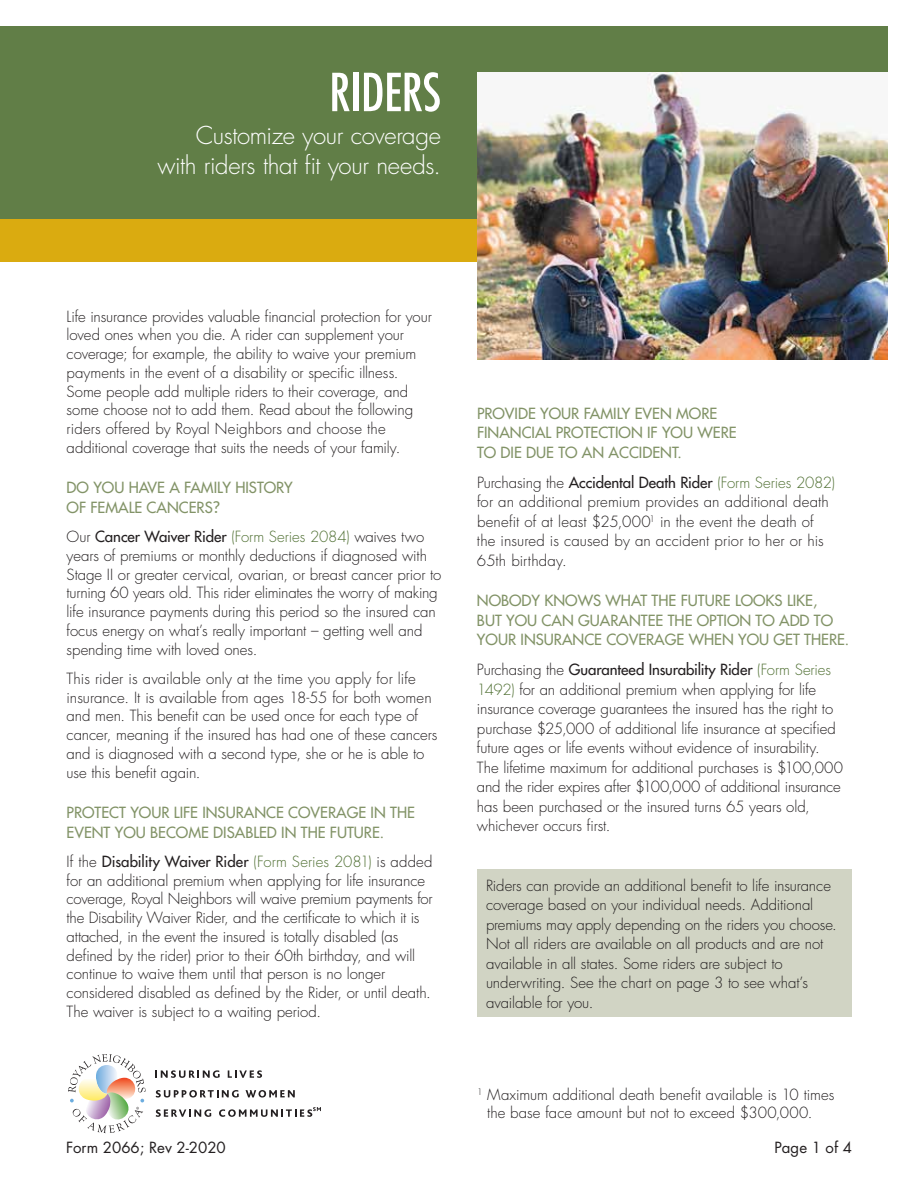
<style>
.page{position:relative;width:918px;height:1188px;background:#fff}
.page>*{position:absolute;margin:0;border:0;box-sizing:border-box;transform-origin:0 0}
.t1{font:condensed 51px "Futura Std";letter-spacing:-.005em;color:#fff}
.t2{font:300 24px/30px "Futura Std";letter-spacing:-.015em;color:#fff;text-align:right}
.t3{font:300 15px/18.8px "Futura Std";letter-spacing:-.005em;color:#231f20}
.t4{font:500 15px/19.5px "Futura Std";color:#829367}
.t5{font:15px "Futura Std";color:#231f20}
.s1{font-family:"Lato";font-size:16.5px}
.s2{font-weight:500}
.s3{color:#507033}
</style>
<div class="page">
<div style="left:0;top:27px;width:887px;height:222px;background:#617e47"></div>
<div style="left:0;top:219px;width:889px;height:43px;background:#daab10"></div>
<img style="left:477px;top:73px;width:410px;height:286px">
<svg style="left:156px;top:1070px;width:64px;height:8px"></svg>
<svg style="left:228px;top:1070px;width:34px;height:8px"></svg>
<svg style="left:156px;top:1090px;width:83px;height:8px"></svg>
<svg style="left:246px;top:1090px;width:49px;height:8px"></svg>
<svg style="left:156px;top:1109px;width:55px;height:8px"></svg>
<svg style="left:219px;top:1107px;width:102px;height:10px"></svg>
<svg style="left:68px;top:1054px;width:78px;height:79px"></svg>
<div style="left:477px;top:869px;width:375px;height:148px;background:#d1d4c4"></div>
<hr style="left:0;top:27px;width:1px;height:224px;background:#507033">
<hr style="left:0;top:219px;width:1px;height:43px;background:#daab10">
<h1 class="t1" style="left:329px;top:62px;width:113px">RIDERS</h1>
<h2 class="t2" style="left:157px;top:121px;width:285px">Customize your coverage with riders that fit your needs.</h2>
<p class="t3" style="left:67px;top:307px;width:367px">Life insurance provides valuable financial protection for your loved ones when you die. A rider can supplement your coverage; for example, the ability to waive your premium payments in the event of a disability or specific illness.<br>Some people add multiple riders to their coverage, and some choose not to add them. Read about the following riders offered by Royal Neighbors and choose the additional coverage that suits the needs of your family.</p>
<p class="t4" style="left:67px;top:478px;width:228px">DO YOU HAVE A FAMILY HISTORY<br>OF FEMALE CANCERS<span class="s1">?</span></p>
<p class="t3" style="left:67px;top:528px;width:376px">Our <span class="s2">Cancer Waiver Rider</span> <span class="s3">(Form Series 2084)</span> waives two years of premiums or monthly deductions if diagnosed with Stage II or greater cervical, ovarian, or breast cancer prior to turning 60 years old. This rider eliminates the worry of making life insurance payments during this period so the insured can focus energy on what’s really important – getting well and spending time with loved ones.</p>
<p class="t3" style="left:67px;top:669px;width:372px">This rider is available only at the time you apply for life insurance. It is available from ages 18-55 for both women and men. This benefit can be used once for each type of cancer, meaning if the insured has had one of these cancers and is diagnosed with a second type, she or he is able to use this benefit again.</p>
<p class="t4" style="left:67px;top:803px;width:350px">PROTECT YOUR LIFE INSURANCE COVERAGE IN THE<br>EVENT YOU BECOME DISABLED IN THE FUTURE.</p>
<p class="t3" style="left:67px;top:852px;width:368px">If the <span class="s2">Disability Waiver Rider</span> <span class="s3">(Form Series 2081)</span> is added for an additional premium when applying for life insurance coverage, Royal Neighbors will waive premium payments for the Disability Waiver Rider, and the certificate to which it is attached, in the event the insured is totally disabled (as defined by the rider) prior to their 60th birthday, and will continue to waive them until that person is no longer considered disabled as defined by the Rider, or until death.<br>The waiver is subject to a waiting period.</p>
<p class="t4" style="left:477px;top:403px;width:261px">PROVIDE YOUR FAMILY EVEN MORE<br>FINANCIAL PROTECTION IF YOU WERE<br>TO DIE DUE TO AN ACCIDENT.</p>
<p class="t3" style="left:477px;top:473px;width:359px;line-height:19.5px">Purchasing the <span class="s2">Accidental Death Rider</span> <span class="s3">(Form Series 2082) </span>for an additional premium provides an additional death benefit of at least $25,000<sup>1</sup> in the event the death of the insured is caused by an accident prior to her or his 65th birthday.</p>
<p class="t4" style="left:477px;top:591px;width:374px">NOBODY KNOWS WHAT THE FUTURE LOOKS LIKE,<br>BUT YOU CAN GUARANTEE THE OPTION TO ADD TO<br>YOUR INSURANCE COVERAGE WHEN YOU GET THERE.</p>
<p class="t3" style="left:477px;top:660px;width:368px;line-height:19.5px">Purchasing the <span class="s2">Guaranteed Insurability Rider</span> <span class="s3">(Form Series 1492)</span> for an additional premium when applying for life insurance coverage guarantees the insured has the right to purchase $25,000 of additional life insurance at specified future ages or life events without evidence of insurability.<br>The lifetime maximum for additional purchases is $100,000 and the rider expires after $100,000 of additional insurance has been purchased or the insured turns 65 years old, whichever occurs first.</p>
<p class="t3" style="left:486px;top:876px;width:352px;line-height:19.5px">Riders can provide an additional benefit to life insurance coverage based on your individual needs. Additional premiums may apply depending on the riders you choose.<br>Not all riders are available on all products and are not available in all states. Some riders are subject to underwriting. See the chart on page 3 to see what’s available for you.</p>
<p class="t3" style="left:487px;top:1086px;width:349px;line-height:18px;text-indent:-10px"><sup>1</sup> Maximum additional death benefit available is 10 times the base face amount but not to exceed $300,000.</p>
<p class="t5" style="left:66px;top:1138px;width:161px">Form 2066; Rev 2-2020</p>
<p class="t5" style="left:774px;top:1138px;width:79px">Page 1 of 4</p>
</div>
